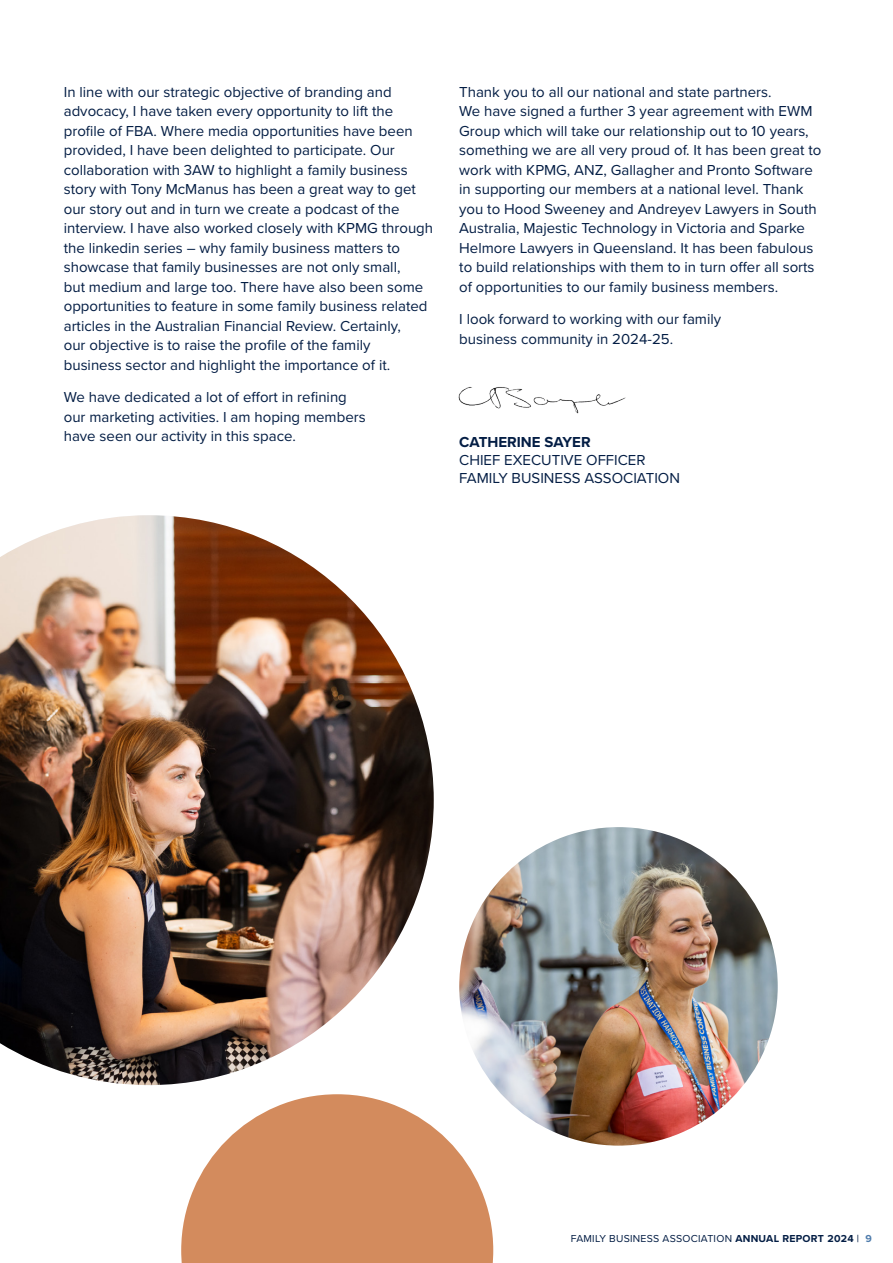
<style>
.page{position:relative;width:893px;height:1263px;background:#fff}
.page>*{position:absolute;margin:0;border:0;box-sizing:border-box;transform-origin:0 0}
.BODY_COPY{font:15px/19.5px "Proxima Nova";color:#031d44}
.TOC2{font:15px/18px "Proxima Nova";color:#031d44}
.t1{font:10.5px "Proxima Nova";letter-spacing:.025em;color:#031d44}
.s1{font-weight:700}
.s2{font-weight:500}
.s3{font-weight:700;color:#4f7cac}
</style>
<div class="page">
<img style="left:0;top:515px;width:434px;height:570px">
<svg style="left:181px;top:1094px;width:312px;height:169px;fill:#d38b5d"></svg>
<img style="left:458px;top:387px;width:168px;height:27px">
<img style="left:459px;top:827px;width:319px;height:318px;border-radius:159px">
<p class="BODY_COPY" style="left:64px;top:81px;width:371px">In line with our strategic objective of branding and advocacy, I have taken every opportunity to lift the profile of FBA. Where media opportunities have been provided, I have been delighted to participate. Our collaboration with 3AW to highlight a family business story with Tony McManus has been a great way to get our story out and in turn we create a podcast of the interview. I have also worked closely with KPMG through the linkedin series – why family business matters to showcase that family businesses are not only small,<br>but medium and large too. There have also been some opportunities to feature in some family business related articles in the Australian Financial Review. Certainly,<br>our objective is to raise the profile of the family<br>business sector and highlight the importance of it.</p>
<p class="BODY_COPY" style="left:64px;top:387px;width:303px">We have dedicated a lot of effort in refining our marketing activities. I am hoping members have seen our activity in this space.</p>
<p class="BODY_COPY" style="left:459px;top:81px;width:364px">Thank you to all our national and state partners.<br>We have signed a further 3 year agreement with EWM Group which will take our relationship out to 10 years, something we are all very proud of. It has been great to work with KPMG, ANZ, Gallagher and Pronto Software in supporting our members at a national level. Thank you to Hood Sweeney and Andreyev Lawyers in South Australia, Majestic Technology in Victoria and Sparke Helmore Lawyers in Queensland. It has been fabulous to build relationships with them to in turn offer all sorts of opportunities to our family business members.</p>
<p class="BODY_COPY" style="left:459px;top:309px;width:263px">I look forward to working with our family business community in 2024-25.</p>
<p class="TOC2" style="left:459px;top:432px;width:222px"><span class="s1">CATHERINE SAYER<br></span>CHIEF EXECUTIVE OFFICER<br>FAMILY BUSINESS ASSOCIATION</p>
<p class="t1" style="left:571px;top:1230px;width:302px">FAMILY BUSINESS ASSOCIATION <span class="s1">ANNUAL REPORT 2024</span> <span class="s2">|</span> <span class="s3">9</span></p>
</div>
